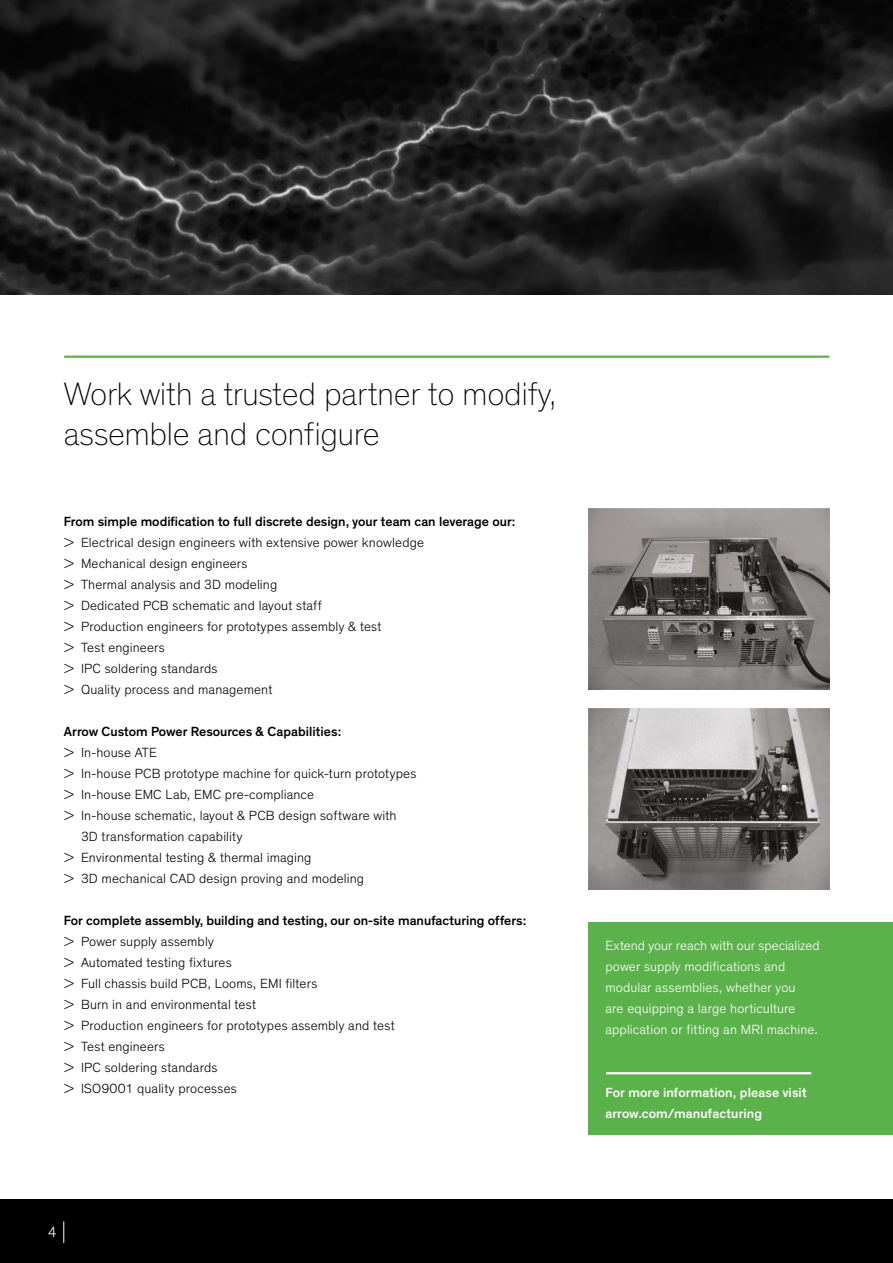
<style>
.page{position:relative;width:893px;height:1263px;background:#fff}
.page>*{position:absolute;margin:0;border:0;box-sizing:border-box;transform-origin:0 0}
.t1{font:100 33px/39.6px "Theinhardt";letter-spacing:-.01em;color:#000}
.t2{font:300 15px "Theinhardt";color:#fff}
.t3{font:300 13.5px/21px "Theinhardt";letter-spacing:.01em;color:#000}
.t4{font:500 13.5px "Theinhardt";color:#000}
.t5{font:300 13.5px/21px "Theinhardt";letter-spacing:.005em;color:#fff}
.t6{font:500 13.5px/21px "Theinhardt";letter-spacing:.01em;color:#fff}
</style>
<div class="page">
<img style="left:588px;top:509px;width:241px;height:181px">
<img style="left:588px;top:708px;width:241px;height:181px">
<div style="left:588px;top:922px;width:305px;height:213px;background:#5cb24a"></div>
<hr style="left:606px;top:1072px;width:205px;height:2px;background:#fff">
<img style="left:0;top:0;width:893px;height:295px">
<hr style="left:64px;top:356px;width:765px;height:2px;background:#5cb24a">
<div style="left:0;top:1199px;width:893px;height:64px;background:#000"></div>
<svg style="left:64px;top:1221px;width:1px;height:22px"></svg>
<h1 class="t1" style="left:64px;top:375px;width:495px">Work with a trusted partner to modify, assemble and configure</h1>
<p class="t4" style="left:64px;top:513px;width:453px">From simple modification to full discrete design, your team can leverage our:</p>
<p class="t3" style="left:64px;top:532px;width:362px">&gt; Electrical design engineers with extensive power knowledge &gt; Mechanical design engineers<br>&gt; Thermal analysis and 3D modeling<br>&gt; Dedicated PCB schematic and layout staff<br>&gt; Production engineers for prototypes assembly &amp; test<br>&gt; Test engineers<br>&gt; IPC soldering standards<br>&gt; Quality process and management</p>
<p class="t4" style="left:64px;top:723px;width:279px">Arrow Custom Power Resources &amp; Capabilities:</p>
<p class="t3" style="left:64px;top:742px;width:95px">&gt; In-house ATE</p>
<p class="t3" style="left:64px;top:763px;width:354px">&gt; In-house PCB prototype machine for quick-turn prototypes</p>
<p class="t3" style="left:64px;top:784px;width:252px">&gt; In-house EMC Lab, EMC pre-compliance</p>
<p class="t3" style="left:64px;top:805px;width:334px">&gt; In-house schematic, layout &amp; PCB design software with</p>
<p class="t3" style="left:81px;top:826px;width:163px">3D transformation capability</p>
<p class="t3" style="left:64px;top:847px;width:249px">&gt; Environmental testing &amp; thermal imaging</p>
<p class="t3" style="left:64px;top:868px;width:302px">&gt; 3D mechanical CAD design proving and modeling</p>
<p class="t4" style="left:64px;top:912px;width:464px">For complete assembly, building and testing, our on-site manufacturing offers:</p>
<p class="t3" style="left:64px;top:931px;width:332px">&gt; Power supply assembly<br>&gt; Automated testing fixtures<br>&gt; Full chassis build PCB, Looms, EMI filters<br>&gt; Burn in and environmental test<br>&gt; Production engineers for prototypes assembly and test &gt; Test engineers<br>&gt; IPC soldering standards<br>&gt; ISO9001 quality processes</p>
<p class="t5" style="left:605px;top:935px;width:216px">Extend your reach with our specialized power supply modifications and modular assemblies, whether you<br>are equipping a large horticulture application or fitting an MRI machine.</p>
<p class="t6" style="left:605px;top:1082px;width:203px">For more information, please visit arrow.com/manufacturing</p>
<p class="t2" style="left:48px;top:1224px;width:10px">4</p>
</div>
